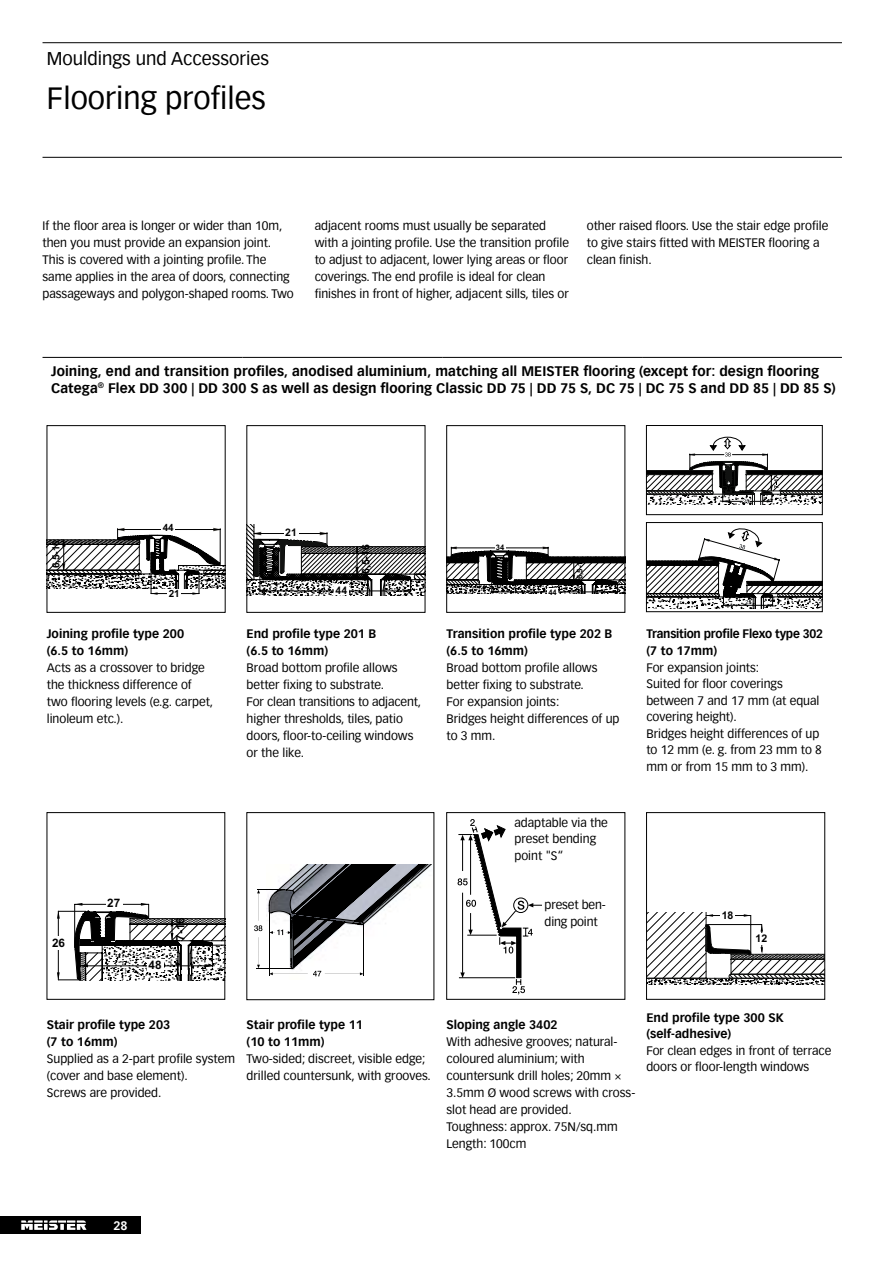
<style>
.page{position:relative;width:893px;height:1263px;background:#fff}
.page>*{position:absolute;margin:0;border:0;box-sizing:border-box;transform-origin:0 0}
.t1{font:30px "Vectora Meister Werke";color:#000}
.t2{font:18px "Vectora Meister Werke";color:#000}
.t3{font:700 13.5px/16.2px "Vectora Meister Werke";letter-spacing:.005em;color:#000}
.t4{font:12px/17px "Vectora Meister Werke";color:#000}
.t5{font:700 12px/17px "Vectora Meister Werke";color:#000}
.t6{font:700 12px/17px "Vectora Meister Werke";letter-spacing:-.02em;color:#000}
.t7{font:700 12px "Vectora Meister Werke";color:#fff}
.t8{font:700 11.7px "Arial";color:#000}
.t9{font:700 10.5px "Arial";color:#000}
.t10{font:700 10.35px "Arial";color:#000}
.t11{font:700 9.9px "Arial";color:#000}
.t12{font:700 7.65px "Arial";color:#000}
</style>
<div class="page">
<div style="left:0;top:1216px;width:140px;height:17px;background:#000"></div>
<svg style="left:21px;top:1220px;width:65px;height:10px"></svg>
<hr style="left:43px;top:357px;width:199px;height:1px;background:#000">
<hr style="left:242px;top:357px;width:200px;height:1px;background:#000">
<hr style="left:442px;top:357px;width:200px;height:1px;background:#000">
<hr style="left:642px;top:357px;width:200px;height:1px;background:#000">
<svg style="left:49px;top:528px;width:174px;height:67px"></svg>
<div style="left:161px;top:523px;width:14px;height:11px;background:#fff"></div>
<div style="left:167px;top:589px;width:14px;height:10px;background:#fff"></div>
<div style="left:47px;top:425px;width:178px;height:187px;border:1px solid #000"></div>
<svg style="left:249px;top:525px;width:174px;height:71px"></svg>
<div style="left:284px;top:528px;width:15px;height:11px;background:#fff"></div>
<div style="left:334px;top:584px;width:15px;height:11px;background:#fff"></div>
<div style="left:247px;top:425px;width:178px;height:187px;border:1px solid #000"></div>
<svg style="left:448px;top:547px;width:175px;height:47px"></svg>
<div style="left:495px;top:544px;width:11px;height:6px;background:#fff"></div>
<div style="left:547px;top:589px;width:11px;height:6px;background:#fff"></div>
<div style="left:446px;top:425px;width:179px;height:187px;border:1px solid #000"></div>
<svg style="left:648px;top:437px;width:172px;height:67px"></svg>
<div style="left:646px;top:425px;width:176px;height:90px;border:1px solid #000"></div>
<svg style="left:648px;top:528px;width:172px;height:80px"></svg>
<div style="left:646px;top:522px;width:176px;height:90px;border:1px solid #000"></div>
<svg style="left:57px;top:903px;width:166px;height:77px"></svg>
<div style="left:47px;top:812px;width:178px;height:187px;border:1px solid #000"></div>
<svg style="left:254px;top:865px;width:178px;height:111px"></svg>
<div style="left:247px;top:812px;width:187px;height:188px;border:1px solid #000"></div>
<svg style="left:457px;top:819px;width:85px;height:175px"></svg>
<div style="left:446px;top:812px;width:179px;height:187px;border:1px solid #000"></div>
<svg style="left:648px;top:912px;width:175px;height:72px"></svg>
<div style="left:720px;top:911px;width:15px;height:11px;background:#fff"></div>
<div style="left:754px;top:934px;width:15px;height:11px;background:#fff"></div>
<div style="left:646px;top:812px;width:179px;height:187px;border:1px solid #000"></div>
<hr style="left:43px;top:42px;width:799px;height:1px;background:#000">
<hr style="left:43px;top:157px;width:799px;height:1px;background:#000">
<h2 class="t2" style="left:47px;top:47px;width:224px">Mouldings und Accessories</h2>
<h1 class="t1" style="left:47px;top:80px;width:221px">Flooring profiles</h1>
<p class="t4" style="left:43px;top:217px;width:253px">If the floor area is longer or wider than 10m, then you must provide an expansion joint.<br>This is covered with a jointing profile. The same applies in the area of doors, connecting passageways and polygon-shaped rooms. Two</p>
<p class="t4" style="left:315px;top:217px;width:256px">adjacent rooms must usually be separated with a jointing profile. Use the transition profile to adjust to adjacent, lower lying areas or floor coverings. The end profile is ideal for clean finishes in front of higher, adjacent sills, tiles or</p>
<p class="t4" style="left:587px;top:217px;width:243px">other raised floors. Use the stair edge profile to give stairs fitted with MEISTER flooring a clean finish.</p>
<p class="t3" style="left:51px;top:363px;width:786px">Joining, end and transition profiles, anodised aluminium, matching all MEISTER flooring (except for: design flooring<br>Catega<sup>®</sup> Flex DD 300 | DD 300 S as well as design flooring Classic DD 75 | DD 75 S, DC 75 | DC 75 S and DD 85 | DD 85 S)</p>
<p class="t11" style="left:163px;top:521px;width:13px">44</p>
<p class="t10" style="left:285px;top:525px;width:13px">21</p>
<p class="t11" style="left:49px;top:568px;width:30px;rotate:-90deg">6,5-16</p>
<p class="t10" style="left:359px;top:574px;width:31px;rotate:-90deg">6,5-16</p>
<p class="t12" style="left:496px;top:542px;width:10px">34</p>
<p class="t12" style="left:575px;top:579px;width:23px;rotate:-90deg">6,5-16</p>
<p class="t11" style="left:169px;top:587px;width:13px">21</p>
<p class="t10" style="left:336px;top:583px;width:13px">44</p>
<p class="t12" style="left:548px;top:587px;width:10px">44</p>
<p class="t5" style="left:47px;top:625px;width:139px">Joining profile type 200 (6.5 to 16mm)</p>
<p class="t4" style="left:47px;top:659px;width:168px">Acts as a crossover to bridge the thickness difference of two flooring levels (e.g. carpet, linoleum etc.).</p>
<p class="t5" style="left:247px;top:625px;width:131px">End profile type 201 B (6.5 to 16mm)</p>
<p class="t4" style="left:247px;top:659px;width:176px">Broad bottom profile allows better fixing to substrate.<br>For clean transitions to adjacent, higher thresholds, tiles, patio doors, floor-to-ceiling windows or the like.</p>
<p class="t5" style="left:446px;top:625px;width:167px">Transition profile type 202 B (6.5 to 16mm)</p>
<p class="t4" style="left:446px;top:659px;width:174px">Broad bottom profile allows better fixing to substrate.<br>For expansion joints:<br>Bridges height differences of up to 3 mm.</p>
<p class="t6" style="left:646px;top:625px;width:178px">Transition profile Flexo type 302 (7 to 17mm)</p>
<p class="t4" style="left:646px;top:659px;width:177px;line-height:16.5px">For expansion joints:<br>Suited for floor coverings between 7 and 17 mm (at equal covering height).<br>Bridges height differences of up to 12 mm (e. g. from 23 mm to 8 mm or from 15 mm to 3 mm).</p>
<p class="t8" style="left:52px;top:935px;width:15px">26</p>
<p class="t8" style="left:107px;top:895px;width:15px">27</p>
<p class="t8" style="left:148px;top:957px;width:15px">48</p>
<p class="t8" style="left:172px;top:940px;width:25px;rotate:-90deg">7-16</p>
<p class="t4" style="left:514px;top:814px;width:95px;line-height:16.5px">adaptable via the preset bending point "S“</p>
<p class="t4" style="left:545px;top:897px;width:63px;line-height:16.5px">preset ben&shy;ding point</p>
<p class="t9" style="left:722px;top:908px;width:13px">18</p>
<p class="t9" style="left:756px;top:931px;width:13px">12</p>
<p class="t5" style="left:47px;top:1016px;width:125px">Stair profile type 203 (7 to 16mm)</p>
<p class="t4" style="left:47px;top:1050px;width:190px">Supplied as a 2-part profile system (cover and base element).<br>Screws are provided.</p>
<p class="t5" style="left:247px;top:1016px;width:118px">Stair profile type 11 (10 to 11mm)</p>
<p class="t4" style="left:247px;top:1050px;width:186px">Two-sided; discreet, visible edge; drilled countersunk, with grooves.</p>
<p class="t5" style="left:446px;top:1016px;width:113px">Sloping angle 3402</p>
<p class="t5" style="left:646px;top:1009px;width:139px;line-height:16.5px">End profile type 300 SK (self-adhesive)</p>
<p class="t4" style="left:646px;top:1042px;width:186px;line-height:16.5px">For clean edges in front of terrace doors or floor-length windows</p>
<p class="t4" style="left:446px;top:1033px;width:190px">With adhesive grooves; natural&shy;coloured aluminium; with countersunk drill holes; 20mm ×<br>3.5mm Ø wood screws with cross&shy;slot head are provided.<br>Toughness: approx. 75N/sq.mm<br>Length: 100cm</p>
<p class="t7" style="left:113px;top:1218px;width:16px">28</p>
</div>
